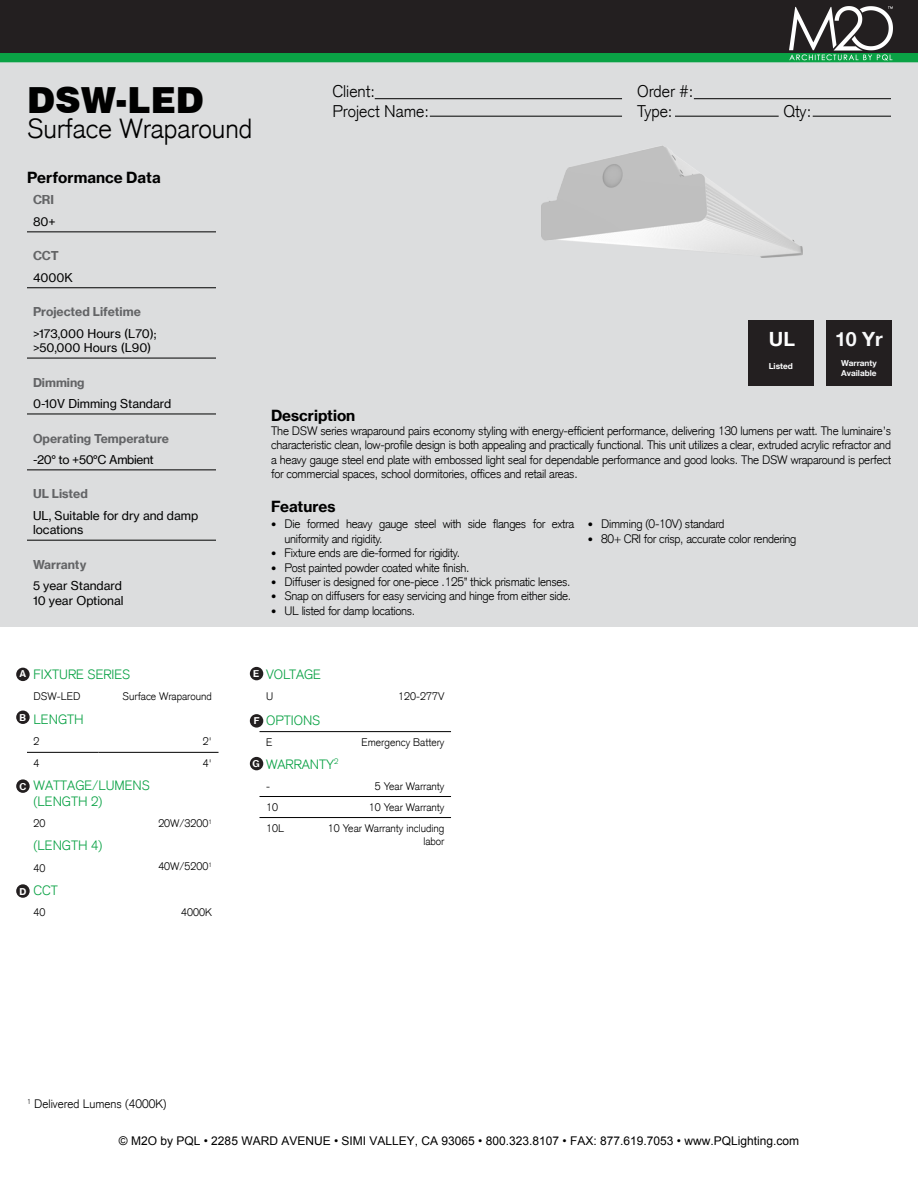
<style>
.page{position:relative;width:918px;height:1188px;background:#fff}
.page>*{position:absolute;margin:0;border:0;box-sizing:border-box;transform-origin:0 0}
.t1{font:900 36px "Swiss 721 BT";color:#000}
.t2{font:300 27px "Akzidenz Grotesk CE";color:#000}
.t3{font:700 19.65px "Helvetica Neue LT Com";color:#f7f8f9}
.t4{font:700 19.65px "Helvetica Neue LT Com";color:#fff}
.t5{font:300 16.5px/19.8px "Akzidenz Grotesk CE";color:#000}
.t6{font:15px "N Haas Grotesk TX Pro 75 Bd";color:#000}
.t7{font:300 13.2px/15.5px "Akzidenz Grotesk CE";color:#0aa245}
.t8{font:300 12px/14.4px "Akzidenz Grotesk CE";letter-spacing:-.025em;color:#000;text-align:justify}
.t9{font:12px/14.4px "N Haas Grotesk TX Pro 55 Rg";color:#000}
.t10{font:12px "Arial";color:#000}
.t11{font:12px "N Haas Grotesk TX Pro 75 Bd";color:#636466}
.t12{font:300 12px "Akzidenz Grotesk CE";color:#000}
.t13{font:12px "N Haas Grotesk TX Pro 55 Rg";letter-spacing:-.025em;color:#000}
.t14{font:300 10.8px/12.9px "Akzidenz Grotesk CE";color:#000;text-align:right}
.t15{font:9.15px "N Haas Grotesk TX Pro 75 Bd";color:#fff}
.t16{font:700 8.25px/9.9px "Helvetica Neue LT Com";color:#f7f8f9}
.t17{font:700 8.25px "Helvetica Neue LT Com";color:#fff}
.s1{font-family:"Helvetica Neue LT Com";font-weight:100;font-stretch:condensed;font-size:10.5px}
.s2{font-family:"Acumin Pro"}
</style>
<div class="page">
<div style="left:0;top:0;width:918px;height:626px;background:#dcddde"></div>
<hr style="left:375px;top:99px;width:247px;height:1px;background:#000">
<hr style="left:694px;top:99px;width:197px;height:1px;background:#000">
<hr style="left:430px;top:116px;width:192px;height:1px;background:#000">
<hr style="left:813px;top:116px;width:78px;height:1px;background:#000">
<hr style="left:27px;top:232px;width:189px;height:1px;background:#000">
<hr style="left:27px;top:288px;width:189px;height:1px;background:#000">
<hr style="left:27px;top:358px;width:189px;height:1px;background:#000">
<hr style="left:27px;top:414px;width:189px;height:1px;background:#000">
<hr style="left:27px;top:470px;width:189px;height:1px;background:#000">
<hr style="left:27px;top:540px;width:189px;height:1px;background:#000">
<hr style="left:260px;top:796px;width:42px;height:1px;background:#000">
<hr style="left:302px;top:796px;width:149px;height:1px;background:#000">
<hr style="left:260px;top:817px;width:42px;height:1px;background:#000">
<hr style="left:302px;top:817px;width:149px;height:1px;background:#000">
<hr style="left:260px;top:731px;width:42px;height:1px;background:#000">
<hr style="left:302px;top:731px;width:149px;height:1px;background:#000">
<img style="left:517px;top:61px;width:302px;height:302px">
<div style="left:16px;top:668px;width:14px;height:13px;background:#231f20;border-radius:50%"></div>
<div style="left:16px;top:711px;width:14px;height:13px;background:#231f20;border-radius:50%"></div>
<div style="left:16px;top:779px;width:14px;height:14px;background:#231f20;border-radius:50%"></div>
<div style="left:16px;top:884px;width:14px;height:14px;background:#231f20;border-radius:50%"></div>
<hr style="left:27px;top:752px;width:71px;height:1px;background:#000">
<hr style="left:98px;top:752px;width:121px;height:1px;background:#000">
<div style="left:250px;top:667px;width:13px;height:13px;background:#231f20;border-radius:50%"></div>
<div style="left:250px;top:714px;width:13px;height:14px;background:#231f20;border-radius:50%"></div>
<div style="left:250px;top:757px;width:13px;height:13px;background:#231f20;border-radius:50%"></div>
<div style="left:826px;top:320px;width:66px;height:65px;background:#231f20"></div>
<div style="left:0;top:0;width:918px;height:54px;background:#231f20"></div>
<div style="left:0;top:54px;width:918px;height:7px;background:#0aa245"></div>
<img style="left:789px;top:7px;width:104px;height:54px">
<div style="left:748px;top:320px;width:65px;height:65px;background:#231f20"></div>
<h1 class="t1" style="left:27px;top:78px;width:178px">DSW-LED</h1>
<h2 class="t2" style="left:27px;top:111px;width:227px">Surface Wraparound</h2>
<p class="t6" style="left:27px;top:168px;width:135px">Performance Data</p>
<p class="t11" style="left:33px;top:193px;width:23px">CRI</p>
<p class="t9" style="left:33px;top:214px;width:24px">80+</p>
<p class="t11" style="left:33px;top:248px;width:27px">CCT</p>
<p class="t9" style="left:33px;top:270px;width:41px">4000K</p>
<p class="t11" style="left:33px;top:304px;width:109px">Projected Lifetime</p>
<p class="t9" style="left:33px;top:326px;width:125px">&gt;173,000 Hours (L70); &gt;50,000 Hours (L90)</p>
<p class="t11" style="left:33px;top:375px;width:53px">Dimming</p>
<p class="t9" style="left:33px;top:396px;width:140px">0-10V Dimming Standard</p>
<p class="t11" style="left:33px;top:431px;width:138px">Operating Temperature</p>
<p class="t13" style="left:33px;top:452px;width:122px">-20° to +50°C Ambient</p>
<p class="t11" style="left:33px;top:486px;width:56px">UL Listed</p>
<p class="t9" style="left:33px;top:508px;width:167px">UL, Suitable for dry and damp locations</p>
<p class="t11" style="left:33px;top:557px;width:55px">Warranty</p>
<p class="t9" style="left:33px;top:579px;width:92px">5 year Standard<br>10 year Optional</p>
<h3 class="t5" style="left:333px;top:81px;width:98px">Client:<br>Project Name:</h3>
<h3 class="t5" style="left:637px;top:81px;width:58px">Order #:<br>Type:</h3>
<h3 class="t5" style="left:783px;top:101px;width:29px">Qty:</h3>
<h3 class="t4" style="left:769px;top:327px;width:28px">UL</h3>
<p class="t17" style="left:769px;top:361px;width:26px">Listed</p>
<h3 class="t3" style="left:835px;top:327px;width:49px">10 Yr</h3>
<p class="t16" style="left:841px;top:358px;width:37px">Warranty<br>Available</p>
<p class="t6" style="left:271px;top:406px;width:86px">Description</p>
<p class="t8" style="left:271px;top:424px;width:622px">The DSW series wraparound pairs economy styling with energy-efficient performance, delivering 130 lumens per watt. The luminaire’s characteristic clean, low-profile design is both appealing and practically functional. This unit utilizes a clear, extruded acrylic refractor and a heavy gauge steel end plate with embossed light seal for dependable performance and good looks. The DSW wraparound is perfect for commercial spaces, school dormitories, offices and retail areas.</p>
<p class="t6" style="left:271px;top:497px;width:66px">Features</p>
<p class="t8" style="left:285px;top:517px;width:291px;text-indent:-14px"><span class="s1">•</span> Die formed heavy gauge steel with side flanges for extra uniformity and rigidity.</p>
<p class="t8" style="left:271px;top:546px;width:191px"><span class="s1">•</span> Fixture ends are die-formed for rigidity.</p>
<p class="t8" style="left:271px;top:560px;width:200px"><span class="s1">•</span> Post painted powder coated white finish.</p>
<p class="t8" style="left:271px;top:574px;width:301px"><span class="s1">•</span> Diffuser is designed for one-piece .125” thick prismatic lenses.</p>
<p class="t8" style="left:271px;top:589px;width:302px"><span class="s1">•</span> Snap on diffusers for easy servicing and hinge from either side.</p>
<p class="t8" style="left:271px;top:603px;width:146px"><span class="s1">•</span> UL listed for damp locations.</p>
<p class="t8" style="left:588px;top:517px;width:138px"><span class="s1">•</span> Dimming (0-10V) standard</p>
<p class="t8" style="left:588px;top:531px;width:210px"><span class="s1">•</span> 80+ CRI for crisp, accurate color rendering</p>
<p class="t7" style="left:34px;top:667px;width:98px">FIXTURE SERIES</p>
<p class="t14" style="left:34px;top:690px;width:48px">DSW-LED</p>
<p class="t14" style="left:123px;top:690px;width:91px">Surface Wraparound</p>
<p class="t7" style="left:34px;top:712px;width:52px">LENGTH</p>
<p class="t14" style="left:34px;top:735px;width:7px">2</p>
<p class="t14" style="left:203px;top:730px;width:10px;line-height:21.8px;text-align:left">2'<br>4'</p>
<p class="t15" style="left:20px;top:668px;width:8px">A</p>
<p class="t15" style="left:20px;top:712px;width:8px">B</p>
<p class="t14" style="left:34px;top:756px;width:7px">4</p>
<p class="t7" style="left:34px;top:778px;width:118px">WATTAGE/LUMENS (LENGTH 2)</p>
<p class="t14" style="left:34px;top:817px;width:13px">20</p>
<p class="t7" style="left:34px;top:838px;width:70px">(LENGTH 4)</p>
<p class="t14" style="left:34px;top:861px;width:13px">40</p>
<p class="t7" style="left:34px;top:883px;width:26px">CCT</p>
<p class="t14" style="left:34px;top:906px;width:13px">40</p>
<p class="t14" style="left:181px;top:906px;width:32px">4000K</p>
<p class="t15" style="left:19px;top:781px;width:8px">C</p>
<p class="t14" style="left:158px;top:817px;width:55px">20W/3200<sup>1</sup></p>
<p class="t14" style="left:158px;top:860px;width:55px">40W/5200<sup>1</sup></p>
<p class="t15" style="left:19px;top:885px;width:8px">D</p>
<p class="t7" style="left:266px;top:667px;width:57px">VOLTAGE</p>
<p class="t14" style="left:266px;top:690px;width:9px">U</p>
<p class="t14" style="left:398px;top:690px;width:48px">120-277V</p>
<p class="t7" style="left:266px;top:713px;width:56px">OPTIONS</p>
<p class="t14" style="left:266px;top:736px;width:8px">E</p>
<p class="t14" style="left:361px;top:736px;width:85px">Emergency Battery</p>
<p class="t7" style="left:266px;top:756px;width:74px">WARRANTY<sup>2</sup></p>
<p class="t14" style="left:266px;top:780px;width:5px">-</p>
<p class="t14" style="left:375px;top:780px;width:71px">5 Year Warranty</p>
<p class="t14" style="left:266px;top:801px;width:13px">10</p>
<p class="t14" style="left:369px;top:801px;width:77px">10 Year Warranty</p>
<p class="t14" style="left:266px;top:822px;width:19px">10L</p>
<p class="t14" style="left:328px;top:822px;width:118px">10 Year Warranty including labor</p>
<p class="t15" style="left:253px;top:668px;width:8px">E</p>
<p class="t15" style="left:254px;top:715px;width:7px">F</p>
<p class="t15" style="left:252px;top:757px;width:9px">G</p>
<p class="t12" style="left:27px;top:1096px;width:141px"><sup>1</sup> Delivered Lumens (4000K<span class="s2">)</span></p>
<p class="t10" style="left:119px;top:1133px;width:682px">© M2O by PQL • 2285 WARD AVENUE • SIMI VALLEY, CA 93065 • 800.323.8107 • FAX: 877.619.7053 • www.PQLighting.com</p>
</div>
